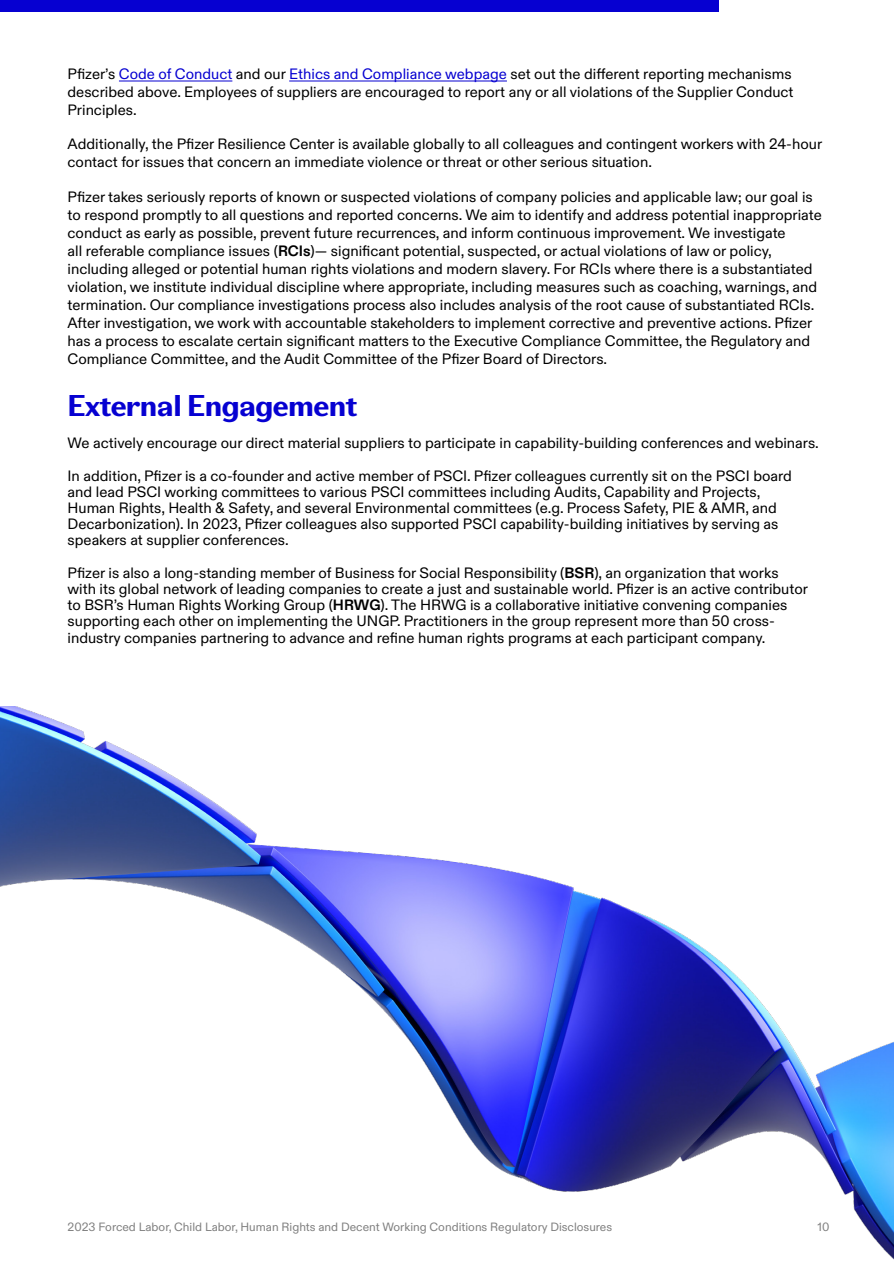
<style>
.page{position:relative;width:894px;height:1263px;background:#fff}
.page>*{position:absolute;margin:0;border:0;box-sizing:border-box;transform-origin:0 0}
.t1{font:700 30px "Pfizer Tomorrow";color:#0600d1}
.t2{font:15px/18px "Pfizer Diatype";color:#000}
.t3{font:12px "Pfizer Diatype";color:#808080}
.s1{color:#0600d1}
.s2{font-weight:700}
</style>
<div class="page">
<hr style="left:119px;top:81px;width:113px;height:1px;background:#0600d1">
<hr style="left:289px;top:81px;width:217px;height:1px;background:#0600d1">
<img style="left:0;top:706px;width:893px;height:553px">
<div style="left:0;top:0;width:718px;height:12px;background:#0600d1"></div>
<p class="t2" style="left:68px;top:65px;width:727px">Pfizer’s <span class="s1">Code of Conduct</span> and our <span class="s1">Ethics and Compliance webpage</span> set out the different reporting mechanisms described above. Employees of suppliers are encouraged to report any or all violations of the Supplier Conduct<br>Principles.</p>
<p class="t2" style="left:68px;top:135px;width:755px">Additionally, the Pfizer Resilience Center is available globally to all colleagues and contingent workers with 24-hour contact for issues that concern an immediate violence or threat or other serious situation.</p>
<p class="t2" style="left:68px;top:188px;width:755px">Pfizer takes seriously reports of known or suspected violations of company policies and applicable law; our goal is to respond promptly to all questions and reported concerns. We aim to identify and address potential inappropriate conduct as early as possible, prevent future recurrences, and inform continuous improvement. We investigate<br>all referable compliance issues (<span class="s2">RCIs</span>)— significant potential, suspected, or actual violations of law or policy, including alleged or potential human rights violations and modern slavery. For RCIs where there is a substantiated violation, we institute individual discipline where appropriate, including measures such as coaching, warnings, and termination. Our compliance investigations process also includes analysis of the root cause of substantiated RCIs.<br>After investigation, we work with accountable stakeholders to implement corrective and preventive actions. Pfizer has a process to escalate certain significant matters to the Executive Compliance Committee, the Regulatory and Compliance Committee, and the Audit Committee of the Pfizer Board of Directors.</p>
<h1 class="t1" style="left:68px;top:385px;width:291px">External Engagement</h1>
<p class="t2" style="left:68px;top:427px;width:752px;line-height:32.4px">We actively encourage our direct material suppliers to participate in capability-building conferences and webinars.<br>In addition, Pfizer is a co-founder and active member of PSCI. Pfizer colleagues currently sit on the PSCI board</p>
<p class="t2" style="left:68px;top:484px;width:712px;line-height:16.2px">and lead PSCI working committees to various PSCI committees including Audits, Capability and Projects, Human Rights, Health &amp; Safety, and several Environmental committees (e.g. Process Safety, PIE &amp; AMR, and Decarbonization). In 2023, Pfizer colleagues also supported PSCI capability-building initiatives by serving as speakers at supplier conferences.</p>
<p class="t2" style="left:68px;top:565px;width:741px;line-height:16.2px">Pfizer is also a long-standing member of Business for Social Responsibility (<span class="s2">BSR</span>), an organization that works with its global network of leading companies to create a just and sustainable world. Pfizer is an active contributor to BSR’s Human Rights Working Group (<span class="s2">HRWG</span>). The HRWG is a collaborative initiative convening companies supporting each other on implementing the UNGP. Practitioners in the group represent more than 50 cross&shy;industry companies partnering to advance and refine human rights programs at each participant company.</p>
<p class="t3" style="left:68px;top:1219px;width:546px">2023 Forced Labor, Child Labor, Human Rights and Decent Working Conditions Regulatory Disclosures</p>
<p class="t3" style="left:817px;top:1219px;width:13px">10</p>
</div>
